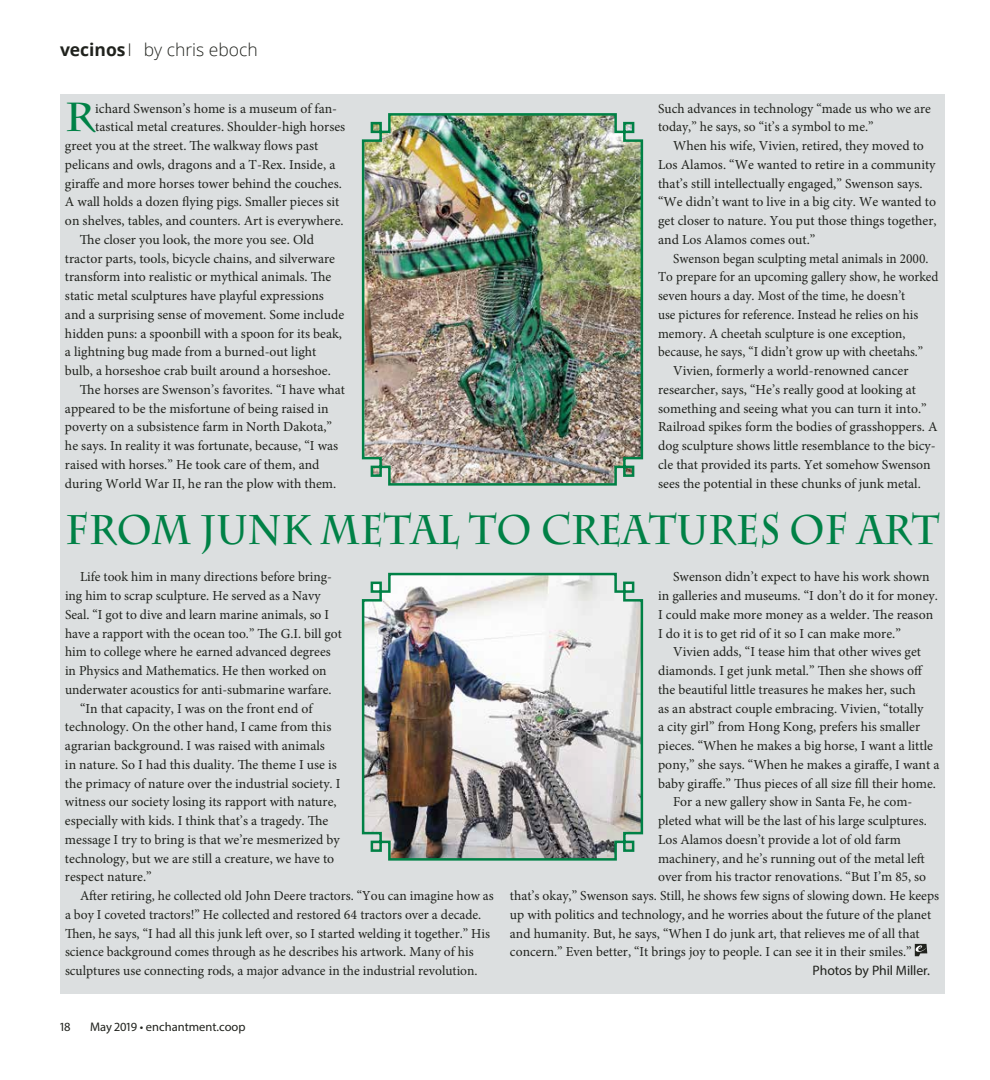
<style>
.page{position:relative;width:990px;height:1080px;background:#fff}
.page>*{position:absolute;margin:0;border:0;box-sizing:border-box;transform-origin:0 0}
.t1{font:700 41.25px "Charlemagne Std";color:#008146;scale:.9 1}
.t2{font:700 40.38px "Charlemagne Std";color:#008146}
.t3{font:300 17.5px "Open Sans";color:#20221d}
.t4{font:13.75px/18.8px "Minion Pro";color:#20221d}
.t5{font:13.75px "Minion Pro";color:#20221d;scale:.96 1}
.t6{font:13.75px "Myriad Pro";letter-spacing:-.01em;color:#20221d}
.t7{font:12.5px "Myriad Pro";color:#20221d}
.s1{font-weight:700}
</style>
<div class="page">
<div style="left:60px;top:94px;width:885px;height:900px;background:#dcdfe0"></div>
<svg style="left:915px;top:944px;width:12px;height:12px"></svg>
<img style="left:361px;top:572px;width:283px;height:289px">
<img style="left:361px;top:113px;width:283px;height:373px">
<p class="t3" style="left:60px;top:38px;width:199px"><span class="s1">vecinos</span> I by chris eboch</p>
<h2 class="t2" style="left:65px;top:94px;width:32px">R</h2>
<p class="t4" style="left:95px;top:99px;width:243px">ichard Swenson’s home is a museum of fan-</p>
<p class="t4" style="left:95px;top:118px;width:252px">tastical metal creatures. Shoulder-high horses</p>
<p class="t4" style="left:65px;top:136px;width:255px">greet you at the street. The walkway flows past</p>
<p class="t4" style="left:65px;top:155px;width:272px">pelicans and owls, dragons and a T-Rex. Inside, a</p>
<p class="t4" style="left:65px;top:174px;width:278px">giraffe and more horses tower behind the couches.</p>
<p class="t4" style="left:65px;top:193px;width:276px">A wall holds a dozen flying pigs. Smaller pieces sit</p>
<p class="t4" style="left:65px;top:211px;width:280px">on shelves, tables, and counters. Art is everywhere.</p>
<p class="t4" style="left:80px;top:230px;width:236px">The closer you look, the more you see. Old</p>
<p class="t4" style="left:65px;top:249px;width:272px">tractor parts, tools, bicycle chains, and silverware</p>
<p class="t4" style="left:65px;top:268px;width:268px">transform into realistic or mythical animals. The</p>
<p class="t4" style="left:65px;top:286px;width:261px">static metal sculptures have playful expressions</p>
<p class="t4" style="left:65px;top:305px;width:281px">and a surprising sense of movement. Some include</p>
<p class="t4" style="left:65px;top:324px;width:279px">hidden puns: a spoonbill with a spoon for its beak,</p>
<p class="t4" style="left:65px;top:343px;width:253px">a lightning bug made from a burned-out light</p>
<p class="t4" style="left:65px;top:361px;width:267px">bulb, a horseshoe crab built around a horseshoe.</p>
<p class="t4" style="left:80px;top:380px;width:267px">The horses are Swenson’s favorites. “I have what</p>
<p class="t4" style="left:65px;top:399px;width:265px">appeared to be the misfortune of being raised in</p>
<p class="t4" style="left:65px;top:418px;width:269px">poverty on a subsistence farm in North Dakota,”</p>
<p class="t4" style="left:65px;top:436px;width:275px">he says. In reality it was fortunate, because, “I was</p>
<p class="t4" style="left:65px;top:455px;width:256px">raised with horses.” He took care of them, and</p>
<p class="t4" style="left:65px;top:474px;width:273px">during World War II, he ran the plow with them.</p>
<p class="t4" style="left:658px;top:99px;width:274px">Such advances in technology “made us who we are today,” he says, so “it’s a symbol to me.”</p>
<p class="t4" style="left:658px;top:136px;width:280px;text-indent:15px">When his wife, Vivien, retired, they moved to Los Alamos. “We wanted to retire in a community that’s still intellectually engaged,” Swenson says. “We didn’t want to live in a big city. We wanted to get closer to nature. You put those things together, and Los Alamos comes out.”</p>
<p class="t5" style="left:673px;top:249px;width:268px">Swenson began sculpting metal animals in 2000.</p>
<p class="t5" style="left:658px;top:268px;width:294px">To prepare for an upcoming gallery show, he worked</p>
<p class="t5" style="left:658px;top:286px;width:259px">seven hours a day. Most of the time, he doesn’t</p>
<p class="t5" style="left:658px;top:305px;width:273px">use pictures for reference. Instead he relies on his</p>
<p class="t5" style="left:658px;top:324px;width:259px">memory. A cheetah sculpture is one exception,</p>
<p class="t5" style="left:658px;top:343px;width:278px">because, he says, “I didn’t grow up with cheetahs.”</p>
<p class="t4" style="left:673px;top:361px;width:237px">Vivien, formerly a world-renowned cancer</p>
<p class="t4" style="left:658px;top:380px;width:259px">researcher, says, “He’s really good at looking at</p>
<p class="t4" style="left:658px;top:399px;width:270px">something and seeing what you can turn it into.”</p>
<p class="t4" style="left:658px;top:418px;width:281px">Railroad spikes form the bodies of grasshoppers. A</p>
<p class="t4" style="left:658px;top:436px;width:279px">dog sculpture shows little resemblance to the bicy-</p>
<p class="t4" style="left:658px;top:455px;width:274px">cle that provided its parts. Yet somehow Swenson</p>
<p class="t4" style="left:658px;top:474px;width:264px">sees the potential in these chunks of junk metal.</p>
<h1 class="t1" style="left:65px;top:506px;width:973px">FROM JUNK METAL TO CREATURES OF ART</h1>
<p class="t4" style="left:80px;top:568px;width:254px">Life took him in many directions before bring-</p>
<p class="t4" style="left:65px;top:586px;width:257px">ing him to scrap sculpture. He served as a Navy</p>
<p class="t4" style="left:65px;top:605px;width:266px">Seal. “I got to dive and learn marine animals, so I</p>
<p class="t4" style="left:65px;top:624px;width:278px">have a rapport with the ocean too.” The G.I. bill got</p>
<p class="t4" style="left:65px;top:643px;width:267px">him to college where he earned advanced degrees</p>
<p class="t4" style="left:65px;top:661px;width:263px">in Physics and Mathematics. He then worked on</p>
<p class="t4" style="left:65px;top:680px;width:268px">underwater acoustics for anti-submarine warfare.</p>
<p class="t4" style="left:80px;top:699px;width:234px">“In that capacity, I was on the front end of</p>
<p class="t4" style="left:65px;top:718px;width:268px">technology. On the other hand, I came from this</p>
<p class="t4" style="left:65px;top:736px;width:261px">agrarian background. I was raised with animals</p>
<p class="t4" style="left:65px;top:755px;width:273px">in nature. So I had this duality. The theme I use is</p>
<p class="t4" style="left:65px;top:774px;width:277px">the primacy of nature over the industrial society. I</p>
<p class="t4" style="left:65px;top:793px;width:273px">witness our society losing its rapport with nature,</p>
<p class="t4" style="left:65px;top:811px;width:265px">especially with kids. I think that’s a tragedy. The</p>
<p class="t4" style="left:65px;top:830px;width:276px">message I try to bring is that we’re mesmerized by</p>
<p class="t4" style="left:65px;top:849px;width:271px">technology, but we are still a creature, we have to</p>
<p class="t4" style="left:65px;top:868px;width:88px">respect nature.”</p>
<p class="t4" style="left:80px;top:886px;width:415px">After retiring, he collected old John Deere tractors. “You can imagine how as</p>
<p class="t4" style="left:65px;top:905px;width:418px">a boy I coveted tractors!” He collected and restored 64 tractors over a decade.</p>
<p class="t4" style="left:65px;top:924px;width:427px">Then, he says, “I had all this junk left over, so I started welding it together.” His</p>
<p class="t4" style="left:65px;top:943px;width:410px">science background comes through as he describes his artwork. Many of his</p>
<p class="t4" style="left:65px;top:961px;width:414px">sculptures use connecting rods, a major advance in the industrial revolution.</p>
<p class="t4" style="left:658px;top:568px;width:281px;text-indent:15px">Swenson didn’t expect to have his work shown in galleries and museums. “I don’t do it for money.<br>I could make more money as a welder. The reason I do it is to get rid of it so I can make more.”</p>
<p class="t4" style="left:673px;top:643px;width:249px">Vivien adds, “I tease him that other wives get</p>
<p class="t4" style="left:658px;top:661px;width:267px">diamonds. I get junk metal.” Then she shows off</p>
<p class="t4" style="left:658px;top:680px;width:259px">the beautiful little treasures he makes her, such</p>
<p class="t4" style="left:658px;top:699px;width:267px">as an abstract couple embracing. Vivien, “totally</p>
<p class="t4" style="left:658px;top:718px;width:264px">a city girl” from Hong Kong, prefers his smaller</p>
<p class="t4" style="left:658px;top:736px;width:276px">pieces. “When he makes a big horse, I want a little</p>
<p class="t4" style="left:658px;top:755px;width:283px">pony,” she says. “When he makes a giraffe, I want a</p>
<p class="t4" style="left:658px;top:774px;width:279px">baby giraffe.” Thus pieces of all size fill their home.</p>
<p class="t4" style="left:673px;top:793px;width:241px">For a new gallery show in Santa Fe, he com-</p>
<p class="t4" style="left:658px;top:811px;width:270px">pleted what will be the last of his large sculptures.</p>
<p class="t4" style="left:658px;top:830px;width:244px">Los Alamos doesn’t provide a lot of old farm</p>
<p class="t4" style="left:658px;top:849px;width:268px">machinery, and he’s running out of the metal left</p>
<p class="t4" style="left:658px;top:868px;width:270px">over from his tractor renovations. “But I’m 85, so</p>
<p class="t4" style="left:510px;top:886px;width:431px">that’s okay,” Swenson says. Still, he shows few signs of slowing down. He keeps</p>
<p class="t4" style="left:510px;top:905px;width:423px">up with politics and technology, and he worries about the future of the planet</p>
<p class="t4" style="left:510px;top:924px;width:411px">and humanity. But, he says, “When I do junk art, that relieves me of all that</p>
<p class="t4" style="left:510px;top:943px;width:403px">concern.” Even better, “It brings joy to people. I can see it in their smiles.”</p>
<p class="t6" style="left:813px;top:962px;width:119px">Photos by Phil Miller.</p>
<p class="t7" style="left:60px;top:1019px;width:12px">18</p>
<p class="t7" style="left:90px;top:1019px;width:157px">May 2019 • enchantment.coop</p>
</div>
